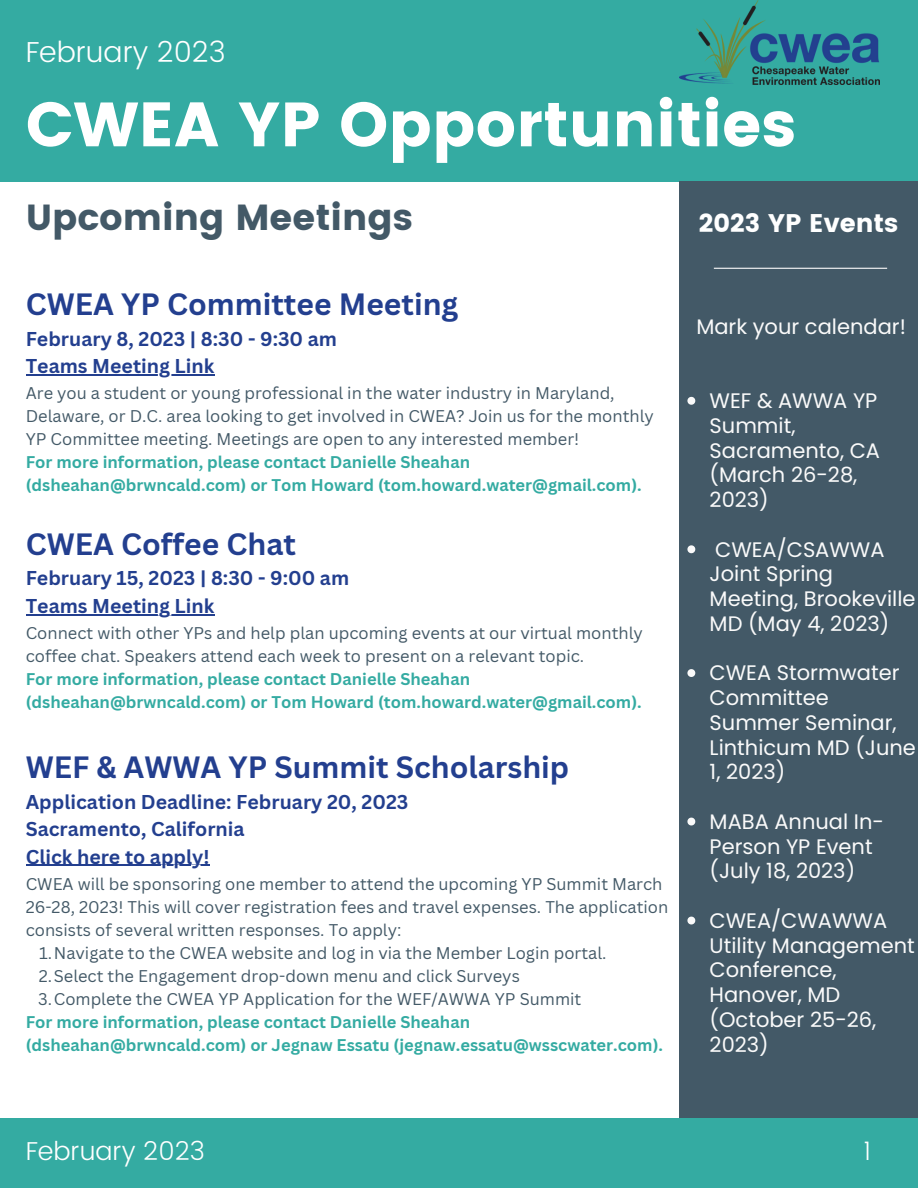
<style>
.page{position:relative;width:918px;height:1188px;background:#fff}
.page>*{position:absolute;margin:0;border:0;box-sizing:border-box;transform-origin:0 0}
.t1{font:62.4px "Poppins";color:#fff}
.t2{font:36.3px "Poppins";color:#435967}
.t3{font:700 30px "Canva Sans";color:#233f8f}
.t4{font:300 28.8px "Poppins";color:#fff}
.t5{font:300 25.8px "Poppins";color:#fff}
.t6{font:25.5px "Poppins";color:#fff}
.t7{font:21px/24.8px "Poppins";color:#fafafa}
.t8{font:700 19.5px/27.3px "Canva Sans";color:#233f8f}
.t9{font:16.5px/23px "Canva Sans";color:#435967}
.t10{font:700 16.5px/23px "Canva Sans";color:#34aba2}
</style>
<div class="page">
<div style="left:0;top:0;width:918px;height:181px;background:#34aba2"></div>
<img style="left:679px;top:0;width:201px;height:84px">
<div style="left:679px;top:181px;width:239px;height:1007px;background:#435967"></div>
<div style="left:0;top:1118px;width:918px;height:70px;background:#34aba2"></div>
<hr style="left:26px;top:374px;width:188px;height:2px;background:#233f8f">
<hr style="left:26px;top:614px;width:188px;height:1px;background:#233f8f">
<hr style="left:714px;top:268px;width:173px;height:1px;background:#fafafa">
<svg style="left:687px;top:397px;width:8px;height:8px"></svg>
<svg style="left:687px;top:545px;width:8px;height:8px"></svg>
<svg style="left:687px;top:669px;width:8px;height:8px"></svg>
<svg style="left:687px;top:818px;width:8px;height:7px"></svg>
<svg style="left:687px;top:917px;width:8px;height:7px"></svg>
<hr style="left:26px;top:865px;width:184px;height:1px;background:#233f8f">
<h3 class="t4" style="left:26px;top:36px;width:201px">February 2023</h3>
<h1 class="t1" style="left:26px;top:88px;width:772px">CWEA YP Opportunities</h1>
<h2 class="t2" style="left:26px;top:196px;width:389px">Upcoming Meetings</h2>
<h3 class="t6" style="left:699px;top:208px;width:201px">2023 YP Events</h3>
<h3 class="t3" style="left:26px;top:283px;width:434px">CWEA YP Committee Meeting</h3>
<p class="t8" style="left:26px;top:325px;width:313px">February 8, 2023 | 8:30 - 9:30 am<br>Teams Meeting Link</p>
<p class="t9" style="left:26px;top:381px;width:630px">Are you a student or young professional in the water industry in Maryland,<br>Delaware, or D.C. area looking to get involved in CWEA? Join us for the monthly<br>YP Committee meeting. Meetings are open to any interested member!</p>
<p class="t10" style="left:26px;top:450px;width:618px">For more information, please contact Danielle Sheahan (dsheahan@brwncald.com) or Tom Howard (tom.howard.water@gmail.com).</p>
<h3 class="t3" style="left:26px;top:523px;width:272px">CWEA Coffee Chat</h3>
<p class="t8" style="left:26px;top:564px;width:325px">February 15, 2023 | 8:30 - 9:00 am<br>Teams Meeting Link</p>
<p class="t9" style="left:26px;top:621px;width:619px">Connect with other YPs and help plan upcoming events at our virtual monthly coffee chat. Speakers attend each week to present on a relevant topic.</p>
<p class="t10" style="left:26px;top:667px;width:618px">For more information, please contact Danielle Sheahan (dsheahan@brwncald.com) or Tom Howard (tom.howard.water@gmail.com).</p>
<h3 class="t3" style="left:26px;top:746px;width:545px">WEF &amp; AWWA YP Summit Scholarship</h3>
<p class="t8" style="left:26px;top:788px;width:384px">Application Deadline: February 20, 2023<br>Sacramento, California<br>Click here to apply!</p>
<p class="t9" style="left:26px;top:872px;width:644px">CWEA will be sponsoring one member to attend the upcoming YP Summit March<br>26-28, 2023! This will cover registration fees and travel expenses. The application consists of several written responses. To apply:</p>
<p class="t9" style="left:38px;top:941px;width:570px">1.Navigate to the CWEA website and log in via the Member Login portal.<br>2.Select the Engagement drop-down menu and click Surveys<br>3.Complete the CWEA YP Application for the WEF/AWWA YP Summit</p>
<p class="t10" style="left:26px;top:1010px;width:639px">For more information, please contact Danielle Sheahan (dsheahan@brwncald.com) or Jegnaw Essatu (jegnaw.essatu@wsscwater.com).</p>
<p class="t7" style="left:696px;top:314px;width:211px">Mark your calendar!</p>
<p class="t7" style="left:710px;top:388px;width:172px">WEF &amp; AWWA YP<br>Summit,<br>Sacramento, CA (March 26-28,<br>2023)</p>
<p class="t7" style="left:710px;top:537px;width:207px">CWEA/CSAWWA<br>Joint Spring<br>Meeting, Brookeville<br>MD (May 4, 2023)</p>
<p class="t7" style="left:710px;top:661px;width:208px">CWEA Stormwater<br>Committee<br>Summer Seminar,<br>Linthicum MD (June<br>1, 2023)</p>
<p class="t7" style="left:710px;top:809px;width:176px">MABA Annual In-<br>Person YP Event (July 18, 2023)</p>
<p class="t7" style="left:710px;top:908px;width:207px">CWEA/CWAWWA<br>Utility Management<br>Conference,<br>Hanover, MD (October 25-26,<br>2023)</p>
<h3 class="t5" style="left:26px;top:1136px;width:181px">February 2023</h3>
<h3 class="t5" style="left:863px;top:1136px;width:9px">1</h3>
</div>
